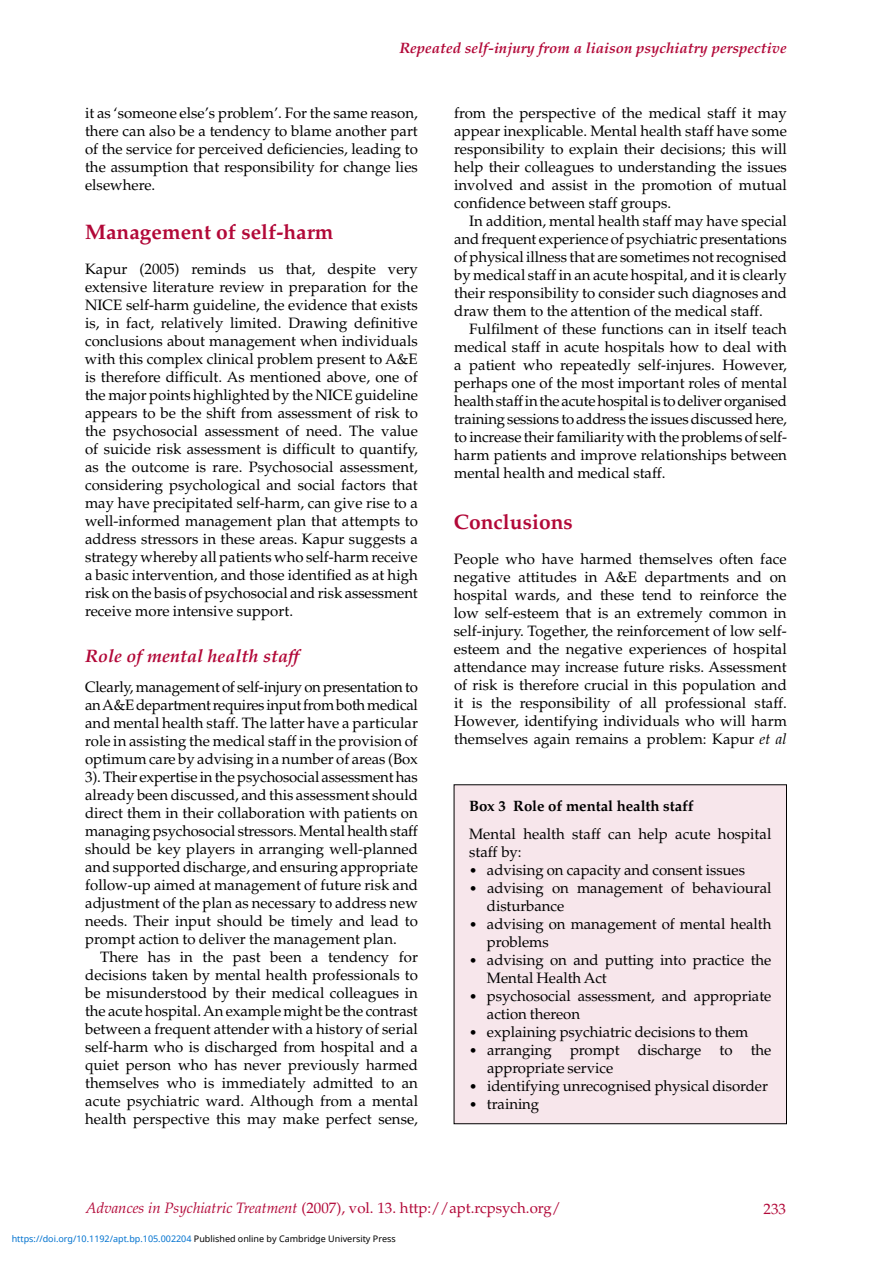
<style>
.page{position:relative;width:893px;height:1263px;background:#fff}
.page>*{position:absolute;margin:0;border:0;box-sizing:border-box;transform-origin:0 0}
.t1{font:700 21px "Palatino";color:#b20838}
.t2{font:italic 700 18px "Palatino";color:#b20838}
.t3{font:15px/18px "Palatino";letter-spacing:-.005em;color:#000;text-align:justify}
.t4{font:15px "Palatino";color:#b20838}
.t5{font:italic 700 15px "Palatino";color:#b20838}
.t6{font:700 15px "Palatino";letter-spacing:-.005em;color:#000}
.t7{font:13.5px/18px "Palatino";color:#000}
.t8{font:9px "Noto Sans";color:#0172cf}
.s1{font-style:italic}
.s2{color:#000}
</style>
<div class="page">
<div style="left:454px;top:785px;width:332px;height:339px;background:#f7e6eb"></div>
<p class="t5" style="left:399px;top:40px;width:389px">Repeated self-injury from a liaison psychiatry perspective</p>
<p class="t3" style="left:85px;top:104px;width:334px">it as ‘someone else’s problem’. For the same reason, there can also be a tendency to blame another part of the service for perceived deficiencies, leading to the assumption that responsibility for change lies elsewhere.</p>
<h1 class="t1" style="left:85px;top:220px;width:250px">Management of self-harm</h1>
<p class="t3" style="left:85px;top:260px;width:334px">Kapur (2005) reminds us that, despite very extensive literature review in preparation for the NICE self-harm guideline, the evidence that exists is, in fact, relatively limited. Drawing definitive conclusions about management when individuals with this complex clinical problem present to A&amp;E is therefore difficult. As mentioned above, one of the major points highlighted by the NICE guideline appears to be the shift from assessment of risk to the psychosocial assessment of need. The value of suicide risk assessment is difficult to quantify, as the outcome is rare. Psychosocial assessment, considering psychological and social factors that may have precipitated self-harm, can give rise to a well-informed management plan that attempts to address stressors in these areas. Kapur suggests a strategy whereby all patients who self-harm receive a basic intervention, and those identified as at high risk on the basis of psychosocial and risk assessment receive more intensive support.</p>
<p class="t2" style="left:85px;top:646px;width:216px">Role of mental health staff</p>
<p class="t3" style="left:85px;top:678px;width:334px">Clearly,management of self-injuryon presentationto anA&amp;Edepartmentrequires inputfrombothmedical and mental health staff. The latter have a particular role in assisting the medical staff in the provision of optimum care by advising in a number of areas (Box 3). Their expertise in the psychosocial assessment has already been discussed, and this assessment should direct them in their collaboration with patients on managing psychosocial stressors. Mental health staff should be key players in arranging well-planned and supported discharge, and ensuring appropriate follow-up aimed at management of future risk and adjustment of the plan as necessary to address new needs. Their input should be timely and lead to prompt action to deliver the management plan.</p>
<p class="t3" style="left:85px;top:948px;width:334px;text-indent:15px">There has in the past been a tendency for decisions taken by mental health professionals to be misunderstood by their medical colleagues in the acute hospital.An example might be the contrast between a frequent attender with a history of serial self-harm who is discharged from hospital and a quiet person who has never previously harmed themselves who is immediately admitted to an acute psychiatric ward. Although from a mental health perspective this may make perfect sense,</p>
<p class="t3" style="left:454px;top:104px;width:334px">from the perspective of the medical staff it may appear inexplicable. Mental health staff have some responsibility to explain their decisions; this will help their colleagues to understanding the issues involved and assist in the promotion of mutual confidence between staff groups.</p>
<p class="t3" style="left:454px;top:212px;width:334px;text-indent:15px">In addition, mental health staff may have special and frequent experience of psychiatric presentations of physical illness that are sometimes not recognised by medical staff in an acute hospital, and it is clearly their responsibility to consider such diagnoses and draw them to the attention of the medical staff.</p>
<p class="t3" style="left:454px;top:320px;width:334px;text-indent:15px">Fulfilment of these functions can in itself teach medical staff in acute hospitals how to deal with a patient who repeatedly self-injures. However, perhaps one of the most important roles of mental healthstaffintheacutehospitalis todeliverorganised training sessions to address the issues discussed here, to increase their familiarity with the problems of self&shy;harm patients and improve relationships between mental health and medical staff.</p>
<h1 class="t1" style="left:454px;top:509px;width:120px">Conclusions</h1>
<p class="t3" style="left:454px;top:550px;width:335px">People who have harmed themselves often face negative attitudes in A&amp;E departments and on hospital wards, and these tend to reinforce the low self-esteem that is an extremely common in self-injury. Together, the reinforcement of low self&shy;esteem and the negative experiences of hospital attendance may increase future risks. Assessment of risk is therefore crucial in this population and it is the responsibility of all professional staff.<br>However, identifying individuals who will harm themselves again remains a problem: Kapur <span class="s1">et al</span></p>
<p class="t6" style="left:469px;top:797px;width:226px">Box 3 Role of mental health staff</p>
<p class="t3" style="left:469px;top:825px;width:304px">Mental health staff can help acute hospital</p>
<p class="t3" style="left:469px;top:843px;width:54px">staff by:</p>
<p class="t3" style="left:487px;top:861px;width:260px">advising on capacity and consent issues</p>
<p class="t3" style="left:487px;top:879px;width:286px">advising on management of behavioural</p>
<p class="t3" style="left:487px;top:897px;width:79px">disturbance</p>
<p class="t3" style="left:487px;top:915px;width:286px">advising on management of mental health</p>
<p class="t3" style="left:487px;top:933px;width:63px">problems</p>
<p class="t3" style="left:487px;top:951px;width:286px">advising on and putting into practice the</p>
<p class="t3" style="left:487px;top:969px;width:121px">Mental Health Act</p>
<p class="t3" style="left:487px;top:987px;width:286px">psychosocial assessment, and appropriate</p>
<p class="t3" style="left:487px;top:1005px;width:95px">action thereon</p>
<p class="t3" style="left:487px;top:1023px;width:263px">explaining psychiatric decisions to them</p>
<p class="t3" style="left:487px;top:1041px;width:286px">arranging prompt discharge to the</p>
<p class="t3" style="left:487px;top:1059px;width:128px">appropriate service</p>
<p class="t3" style="left:487px;top:1077px;width:282px">identifying unrecognised physical disorder</p>
<p class="t3" style="left:487px;top:1095px;width:54px">training</p>
<p class="t7" style="left:469px;top:861px;width:10px">• •</p>
<p class="t7" style="left:469px;top:915px;width:10px">•</p>
<p class="t7" style="left:469px;top:951px;width:10px">•</p>
<p class="t7" style="left:469px;top:987px;width:10px">•</p>
<p class="t7" style="left:469px;top:1023px;width:10px">• •</p>
<p class="t7" style="left:469px;top:1077px;width:10px">• •</p>
<p class="t4" style="left:86px;top:1199px;width:477px"><span class="s1">Advances in Psychiatric Treatment</span> (2007), vol. 13. http://apt.rcpsych.org/</p>
<p class="t4" style="left:764px;top:1200px;width:24px">233</p>
<p class="t8" style="left:12px;top:1232px;width:386px">https://doi.org/10.1192/apt.bp.105.002204 <span class="s2">Published online by Cambridge University Press</span></p>
</div>
